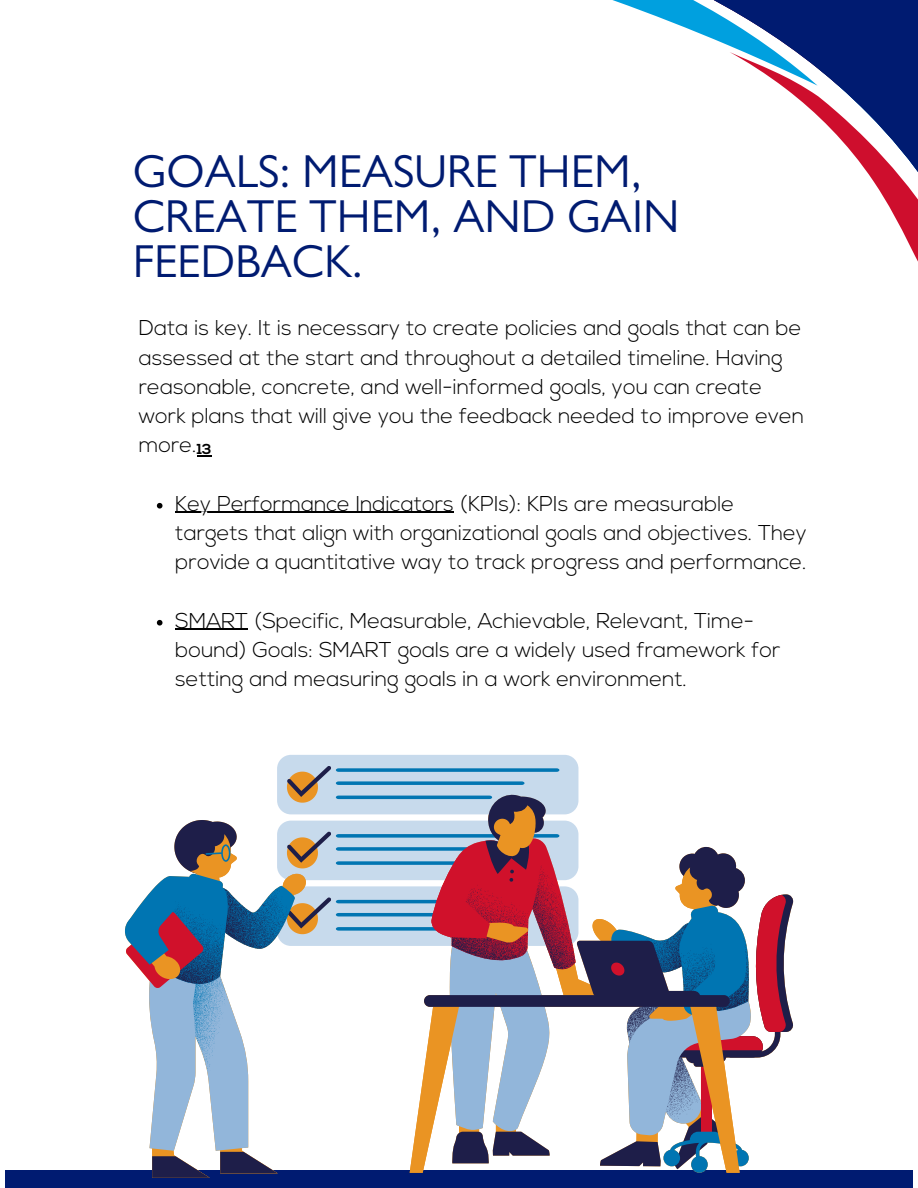
<style>
.page{position:relative;width:918px;height:1188px;background:#fff}
.page>*{position:absolute;margin:0;border:0;box-sizing:border-box;transform-origin:0 0}
.t1{font:46.5px/45px "Gill Sans";color:#001b71}
.t2{font:300 21.45px/29.2px "Nexa";color:#000}
.t3{font:700 14.4px "Nexa";color:#000}
</style>
<div class="page">
<svg style="left:157px;top:503px;width:6px;height:6px"></svg>
<hr style="left:175px;top:512px;width:279px;height:1px;background:#000">
<svg style="left:157px;top:620px;width:6px;height:6px"></svg>
<hr style="left:175px;top:629px;width:73px;height:1px;background:#000">
<div style="left:6px;top:1170px;width:906px;height:18px;background:#001b71"></div>
<div style="left:277px;top:755px;width:301px;height:59px;background:#c7daec;border-radius:14px"></div>
<svg style="left:125px;top:766px;width:669px;height:412px"></svg>
<svg style="left:612px;top:0;width:306px;height:262px"></svg>
<svg style="left:639px;top:0;width:279px;height:190px"></svg>
<svg style="left:197px;top:455px;width:15px;height:1px"></svg>
<h1 class="t1" style="left:133px;top:156px;width:548px">GOALS: MEASURE THEM,<br>CREATE THEM, AND GAIN<br>FEEDBACK.</h1>
<p class="t2" style="left:139px;top:315px;width:667px">Data is key. It is necessary to create policies and goals that can be assessed at the start and throughout a detailed timeline. Having reasonable, concrete, and well-informed goals, you can create work plans that will give you the feedback needed to improve even more.</p>
<p class="t3" style="left:197px;top:443px;width:16px">13</p>
<p class="t2" style="left:175px;top:491px;width:633px">Key Performance Indicators (KPIs): KPIs are measurable targets that align with organizational goals and objectives. They provide a quantitative way to track progress and performance.</p>
<p class="t2" style="left:175px;top:608px;width:607px">SMART (Specific, Measurable, Achievable, Relevant, Time&shy;bound) Goals: SMART goals are a widely used framework for setting and measuring goals in a work environment.</p>
</div>
